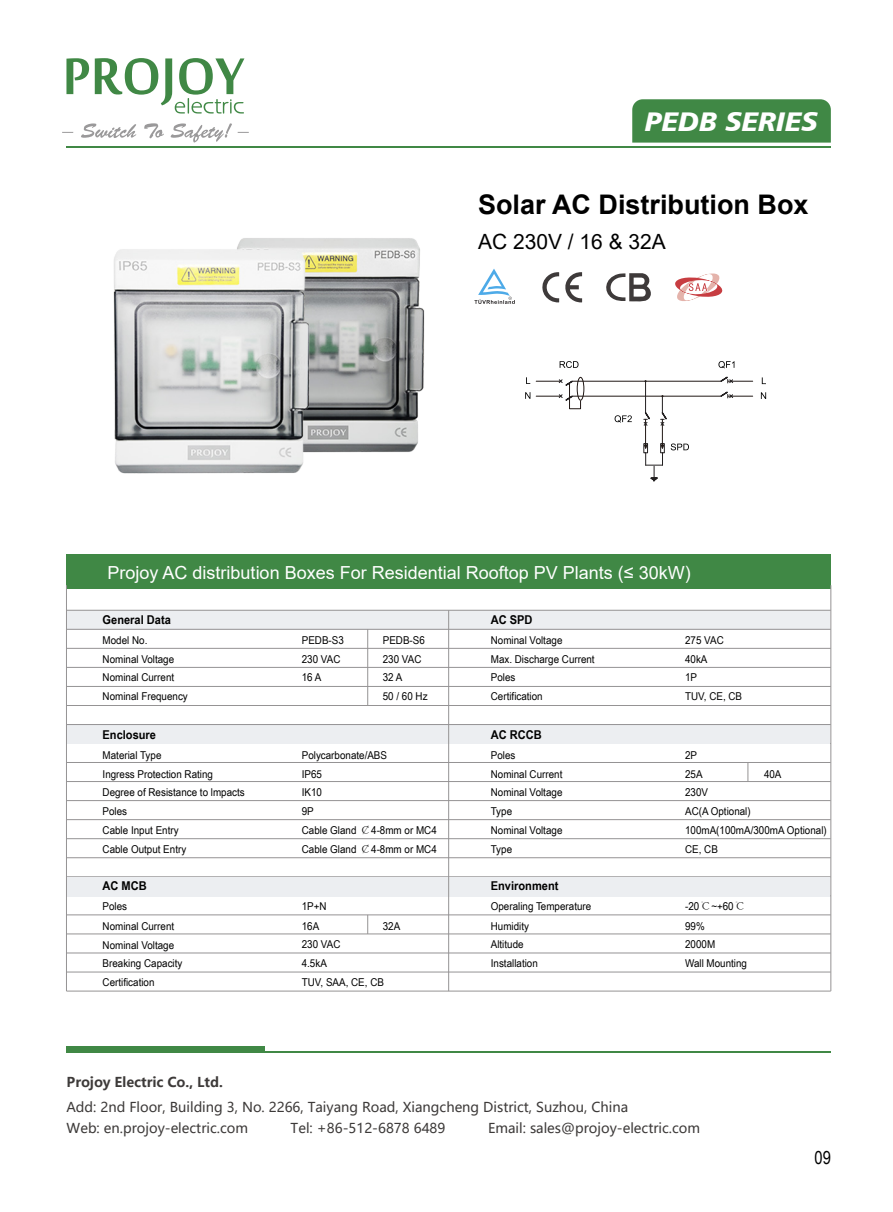
<style>
.page{position:relative;width:893px;height:1212px;background:#fff}
.page>*{position:absolute;margin:0;border:0;box-sizing:border-box;transform-origin:0 0}
.t1{font:700 27px "Arial";color:#000}
.t2{font:27px "Humanist 777 BT Black Italic B";color:#fff}
.t3{font:21px "Arial";color:#000}
.t4{font:18px "Arial";color:#fff}
.t5{font:18px "Arial Narrow";color:#000}
.t6{font:13.5px/21.1px "Microsoft Ya Hei";color:#3d3a39}
.t7{font:700 13.5px "Microsoft Ya Hei";color:#3d3a39}
.t8{font:700 12.15px "Arial Narrow";color:#000;scale:1.11 1}
.t9{font:10.8px/18.8px "Arial Narrow";color:#000;scale:1.11 1}
.s1{font-family:"Adobe Song Std";font-weight:300}
</style>
<div class="page">
<svg style="left:606px;top:273px;width:45px;height:29px"></svg>
<svg style="left:565px;top:272px;width:17px;height:30px"></svg>
<svg style="left:542px;top:272px;width:17px;height:30px"></svg>
<hr style="left:66px;top:743px;width:765px;height:1px;background:#959394">
<hr style="left:66px;top:781px;width:765px;height:1px;background:#959394">
<hr style="left:66px;top:800px;width:765px;height:1px;background:#959394">
<hr style="left:66px;top:819px;width:765px;height:1px;background:#959394">
<hr style="left:66px;top:762px;width:765px;height:1px;background:#959394">
<hr style="left:66px;top:838px;width:765px;height:1px;background:#959394">
<hr style="left:66px;top:857px;width:765px;height:1px;background:#959394">
<hr style="left:66px;top:876px;width:765px;height:1px;background:#959394">
<hr style="left:66px;top:914px;width:765px;height:1px;background:#959394">
<hr style="left:66px;top:934px;width:765px;height:1px;background:#959394">
<hr style="left:66px;top:953px;width:765px;height:1px;background:#959394">
<hr style="left:66px;top:895px;width:765px;height:1px;background:#959394">
<hr style="left:66px;top:972px;width:765px;height:1px;background:#959394">
<hr style="left:66px;top:991px;width:765px;height:1px;background:#959394">
<div style="left:67px;top:877px;width:763px;height:19px;background:#eceef1"></div>
<div style="left:67px;top:724px;width:763px;height:20px;background:#eceef1"></div>
<div style="left:67px;top:610px;width:763px;height:19px;background:#eceef1"></div>
<hr style="left:67px;top:648px;width:764px;height:1px;background:#959394">
<hr style="left:67px;top:667px;width:764px;height:1px;background:#959394">
<hr style="left:67px;top:686px;width:764px;height:1px;background:#959394">
<hr style="left:67px;top:629px;width:764px;height:1px;background:#959394">
<hr style="left:67px;top:705px;width:764px;height:1px;background:#959394">
<hr style="left:67px;top:724px;width:764px;height:1px;background:#959394">
<hr style="left:67px;top:610px;width:764px;height:1px;background:#959394">
<hr style="left:448px;top:610px;width:1px;height:381px;background:#959394">
<div style="left:66px;top:554px;width:765px;height:35px;background:#408845"></div>
<hr style="left:66px;top:585px;width:1px;height:406px;background:#959394">
<hr style="left:572px;top:381px;width:149px;height:1px;background:#211815">
<svg style="left:66px;top:58px;width:23px;height:36px"></svg>
<svg style="left:95px;top:58px;width:149px;height:56px"></svg>
<svg style="left:81px;top:123px;width:55px;height:15px"></svg>
<svg style="left:144px;top:123px;width:20px;height:15px"></svg>
<svg style="left:171px;top:123px;width:61px;height:20px"></svg>
<svg style="left:474px;top:269px;width:41px;height:35px"></svg>
<svg style="left:675px;top:273px;width:48px;height:28px"></svg>
<hr style="left:831px;top:585px;width:1px;height:406px;background:#959394">
<div style="left:66px;top:1046px;width:199px;height:6px;background:#408845"></div>
<hr style="left:66px;top:1051px;width:765px;height:2px;background:#408845">
<hr style="left:66px;top:146px;width:765px;height:2px;background:#408845">
<hr style="left:367px;top:629px;width:1px;height:77px;background:#959394">
<svg style="left:367px;top:915px;width:1px;height:19px"></svg>
<svg style="left:748px;top:763px;width:1px;height:18px"></svg>
<hr style="left:572px;top:396px;width:149px;height:1px;background:#211815">
<svg style="left:703px;top:376px;width:50px;height:23px"></svg>
<svg style="left:536px;top:379px;width:45px;height:31px"></svg>
<div style="left:577px;top:377px;width:7px;height:23px;border:1px solid #211815;border-radius:50%"></div>
<hr style="left:645px;top:381px;width:1px;height:32px;background:#221f20">
<svg style="left:525px;top:392px;width:5px;height:7px"></svg>
<svg style="left:560px;top:361px;width:18px;height:7px"></svg>
<svg style="left:718px;top:361px;width:16px;height:7px"></svg>
<svg style="left:615px;top:415px;width:17px;height:8px"></svg>
<svg style="left:643px;top:395px;width:46px;height:86px"></svg>
<svg style="left:761px;top:392px;width:5px;height:7px"></svg>
<img style="left:321px;top:238px;width:104px;height:215px">
<img style="left:113px;top:238px;width:208px;height:236px">
<div style="left:632px;top:99px;width:199px;height:44px;background:#408845"></div>
<h1 class="t2" style="left:645px;top:103px;width:175px">PEDB SERIES</h1>
<h1 class="t1" style="left:478px;top:186px;width:332px">Solar AC Distribution Box</h1>
<h2 class="t3" style="left:478px;top:228px;width:189px">AC 230V / 16 &amp; 32A</h2>
<h3 class="t4" style="left:108px;top:560px;width:585px">Projoy AC distribution Boxes For Residential Rooftop PV Plants (≤ 30kW)</h3>
<p class="t8" style="left:103px;top:610px;width:63px">General Data</p>
<p class="t8" style="left:491px;top:610px;width:39px">AC SPD</p>
<p class="t9" style="left:103px;top:630px;width:78px">Model No.<br>Nominal Voltage<br>Nominal Current<br>Nominal Frequency</p>
<p class="t8" style="left:103px;top:725px;width:50px">Enclosure</p>
<p class="t9" style="left:103px;top:745px;width:55px">Material Type</p>
<p class="t9" style="left:103px;top:764px;width:130px">Ingress Protection Rating<br>Degree of Resistance to lmpacts<br>Poles<br>Cable Input Entry</p>
<p class="t9" style="left:302px;top:630px;width:39px">PEDB-S3<br>230 VAC<br>16 A</p>
<p class="t9" style="left:383px;top:630px;width:42px">PEDB-S6<br>230 VAC<br>32 A<br>50 / 60 Hz</p>
<p class="t9" style="left:302px;top:745px;width:123px">Polycarbonate/ABS<br>IP65<br>IK10<br>9P<br>Cable Gland <span class="s1">￠</span>4-8mm or MC4</p>
<p class="t9" style="left:103px;top:839px;width:77px">Cable Output Entry</p>
<p class="t9" style="left:302px;top:839px;width:123px">Cable Gland <span class="s1">￠</span>4-8mm or MC4</p>
<p class="t9" style="left:491px;top:630px;width:95px">Nominal Voltage<br>Max. Discharge Current<br>Poles</p>
<p class="t9" style="left:685px;top:630px;width:36px">275 VAC<br>40kA<br>1P</p>
<p class="t9" style="left:491px;top:687px;width:48px">Certification</p>
<p class="t9" style="left:685px;top:687px;width:53px">TUV, CE, CB</p>
<p class="t8" style="left:491px;top:725px;width:47px">AC RCCB</p>
<p class="t9" style="left:491px;top:745px;width:24px">Poles</p>
<p class="t9" style="left:491px;top:764px;width:66px;text-align:justify">Nominal Current Nominal Voltage Type</p>
<p class="t9" style="left:685px;top:745px;width:12px">2P</p>
<p class="t9" style="left:685px;top:764px;width:61px">25A<br>230V<br>AC(A Optional)</p>
<p class="t9" style="left:764px;top:764px;width:17px">40A</p>
<p class="t9" style="left:491px;top:820px;width:66px">Nominal Voltage<br>Type</p>
<p class="t9" style="left:685px;top:820px;width:129px">100mA(100mA/300mA Optional)<br>CE, CB</p>
<p class="t8" style="left:103px;top:877px;width:41px">AC MCB</p>
<p class="t8" style="left:491px;top:877px;width:62px">Environment</p>
<p class="t9" style="left:103px;top:896px;width:24px">Poles</p>
<p class="t9" style="left:302px;top:896px;width:24px">1P+N</p>
<p class="t9" style="left:491px;top:896px;width:92px">Operaling Temperature</p>
<p class="t9" style="left:685px;top:897px;width:56px">-20<span class="s1">℃</span>~+60<span class="s1">℃</span></p>
<p class="t9" style="left:103px;top:916px;width:73px">Nominal Current<br>Nominal Voltage<br>Breaking Capacity</p>
<p class="t9" style="left:302px;top:916px;width:36px">16A<br>230 VAC<br>4.5kA</p>
<p class="t9" style="left:383px;top:916px;width:17px">32A</p>
<p class="t9" style="left:491px;top:916px;width:44px">Humidity<br>Altitude<br>Installation</p>
<p class="t9" style="left:685px;top:916px;width:57px">99%<br>2000M<br>Wall Mounting</p>
<p class="t9" style="left:103px;top:972px;width:48px">Certification</p>
<p class="t9" style="left:302px;top:972px;width:76px">TUV, SAA, CE, CB</p>
<p class="t7" style="left:66px;top:1072px;width:158px">Projoy Electric Co., Ltd.</p>
<p class="t6" style="left:66px;top:1096px;width:563px">Add: 2nd Floor, Building 3, No. 2266, Taiyang Road, Xiangcheng District, Suzhou, China<br>Web: en.projoy-electric.com</p>
<p class="t6" style="left:291px;top:1117px;width:156px">Tel: +86-512-6878 6489</p>
<p class="t6" style="left:488px;top:1117px;width:214px">Email: sales@projoy-electric.com</p>
<h3 class="t5" style="left:814px;top:1144px;width:18px">09</h3>
</div>
